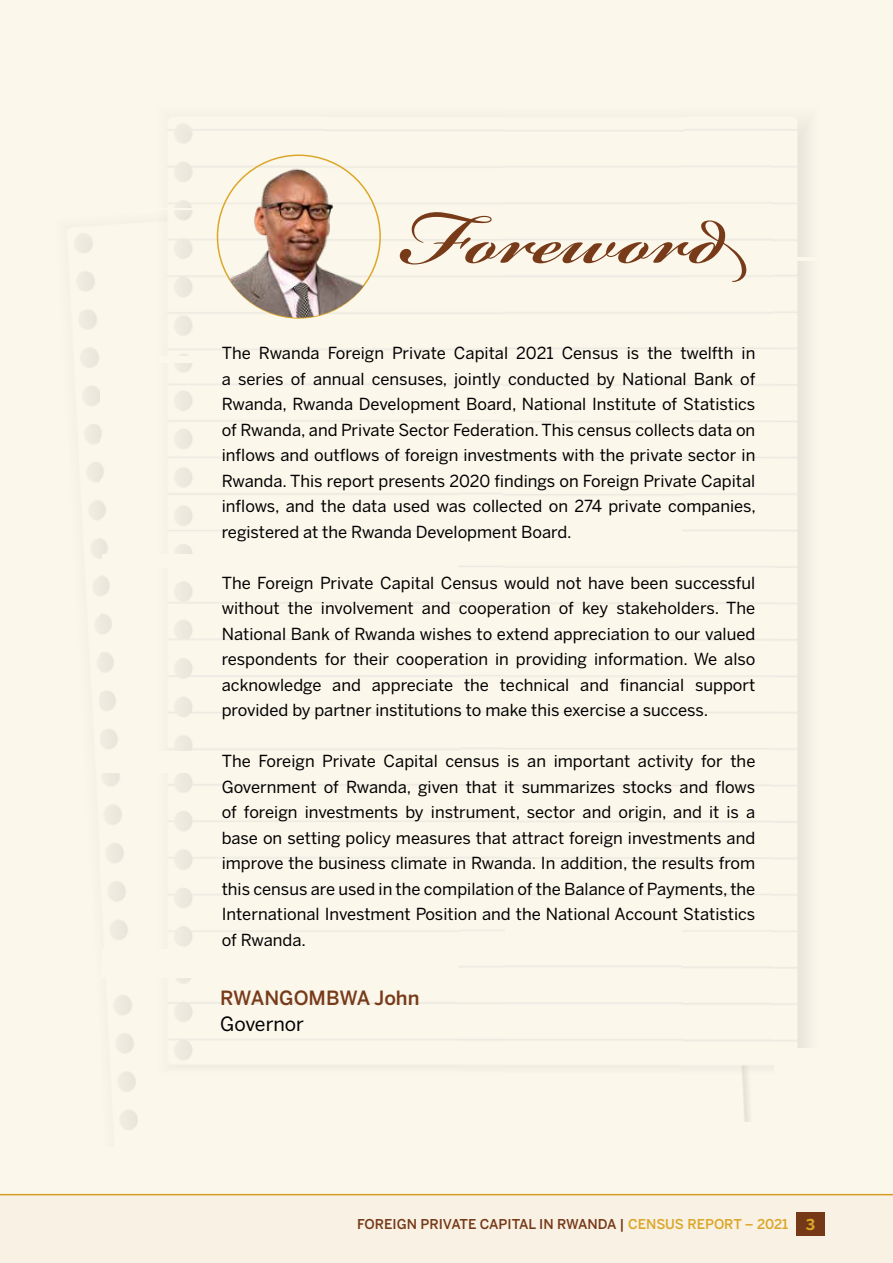
<style>
.page{position:relative;width:893px;height:1263px;background:#fcf7eb}
.page>*{position:absolute;margin:0;border:0;box-sizing:border-box;transform-origin:0 0}
.t1{font:600 115.5px "Bickham Script Pro";color:#773b1a}
.t2{font:500 19.5px "Benton Sans";color:#773b1a}
.t3{font:19.5px "Benton Sans";color:#000}
.t4{font:16.5px/25.5px "Benton Sans";color:#000;text-align:justify}
.t5{font:500 13.5px "Benton Sans";color:#753918}
.s1{color:#dba628}
.s2{font-weight:700;font-size:15px;color:#dba628}
</style>
<div class="page">
<div style="left:0;top:1194px;width:893px;height:69px;background:#f9f1e3"></div>
<hr style="left:0;top:1194px;width:893px;height:1px;background:#dba628">
<div style="left:796px;top:1212px;width:29px;height:24px;background:#753918"></div>
<img style="left:683px;top:748px;width:90px;height:374px">
<img style="left:217px;top:155px;width:164px;height:163px">
<h1 class="t1" style="left:397px;top:155px;width:351px">Foreword</h1>
<p class="t4" style="left:222px;top:340px;width:536px">The Rwanda Foreign Private Capital 2021 Census is the twelfth in a series of annual censuses, jointly conducted by National Bank of Rwanda, Rwanda Development Board, National Institute of Statistics of Rwanda, and Private Sector Federation. This census collects data on inflows and outflows of foreign investments with the private sector in Rwanda. This report presents 2020 findings on Foreign Private Capital inflows, and the data used was collected on 274 private companies, registered at the Rwanda Development Board.</p>
<p class="t4" style="left:222px;top:570px;width:535px">The Foreign Private Capital Census would not have been successful without the involvement and cooperation of key stakeholders. The National Bank of Rwanda wishes to extend appreciation to our valued respondents for their cooperation in providing information. We also acknowledge and appreciate the technical and financial support provided by partner institutions to make this exercise a success.</p>
<p class="t4" style="left:222px;top:748px;width:535px">The Foreign Private Capital census is an important activity for the Government of Rwanda, given that it summarizes stocks and flows of foreign investments by instrument, sector and origin, and it is a base on setting policy measures that attract foreign investments and improve the business climate in Rwanda. In addition, the results from this census are used in the compilation of the Balance of Payments, the International Investment Position and the National Account Statistics of Rwanda.</p>
<p class="t2" style="left:220px;top:986px;width:201px">RWANGOMBWA John</p>
<p class="t3" style="left:220px;top:1012px;width:85px">Governor</p>
<p class="t5" style="left:357px;top:1216px;width:460px">FOREIGN PRIVATE CAPITAL IN RWANDA | <span class="s1">CENSUS REPORT – 2021</span> <span class="s2">3</span></p>
</div>
